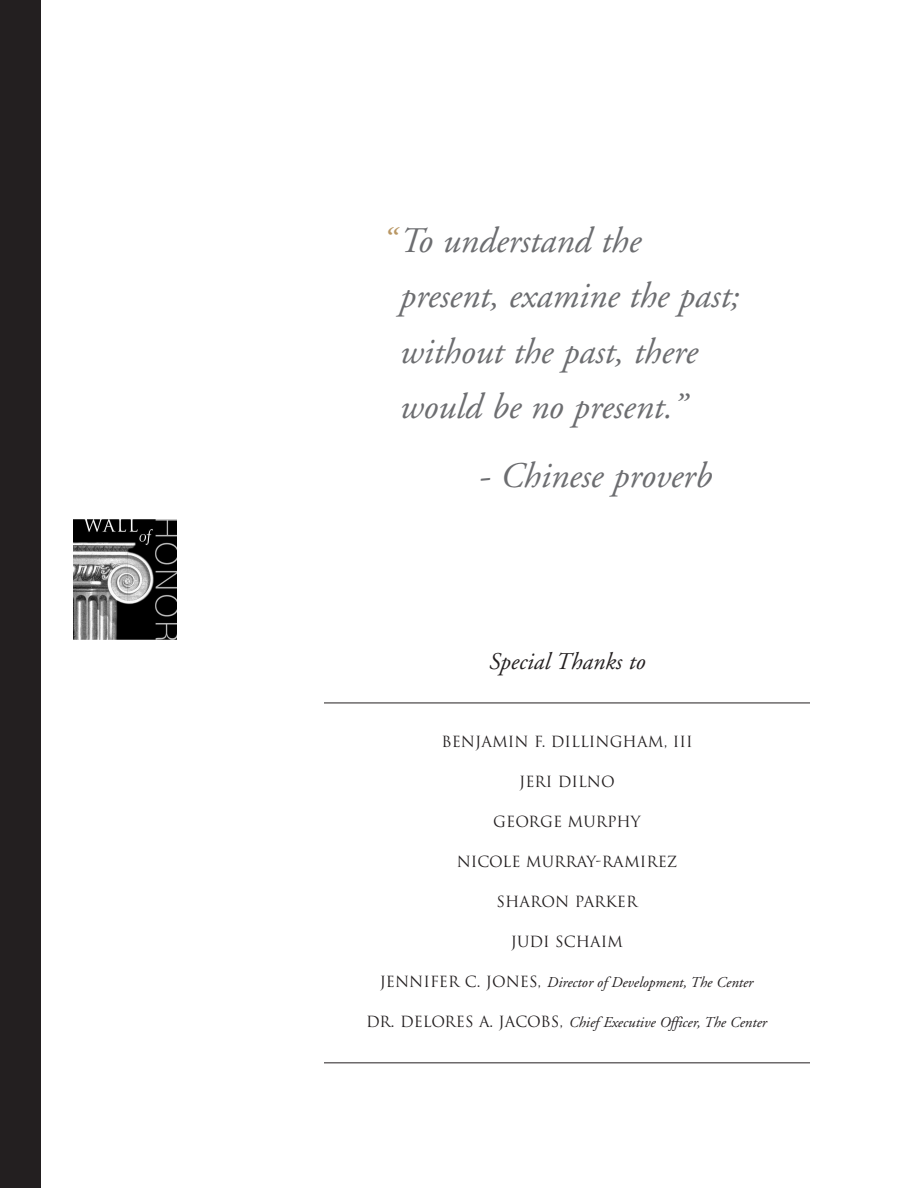
<style>
.page{position:relative;width:918px;height:1188px;background:#fff}
.page>*{position:absolute;margin:0;border:0;box-sizing:border-box;transform-origin:0 0}
.t1{font:italic 36px/55.5px "Adobe Garamond";color:#6c6d70}
.t2{font:italic 24px "Adobe Garamond";color:#231f20}
.t3{font:italic 15px "Adobe Garamond";color:#231f20}
.t4{font:15px "Trajan";color:#231f20}
.s1{color:#b99764}
.s2{font-family:"Trajan";font-style:normal}
</style>
<div class="page">
<img style="left:74px;top:520px;width:103px;height:119px">
<hr style="left:324px;top:703px;width:486px;height:1px;background:#231f20">
<hr style="left:324px;top:1062px;width:486px;height:1px;background:#231f20">
<div style="left:0;top:0;width:41px;height:1188px;background:#231f20"></div>
<h1 class="t1" style="left:398px;top:216px;width:341px;text-indent:-18px"><span class="s1">“</span>To understand the present, examine the past; without the past, there would be no present.”</h1>
<h1 class="t1" style="left:478px;top:451px;width:235px">- Chinese proverb</h1>
<h2 class="t2" style="left:488px;top:652px;width:158px">Special Thanks to</h2>
<p class="t4" style="left:441px;top:733px;width:253px">BENJAMIN F. DILLINGHAM, III</p>
<p class="t4" style="left:519px;top:773px;width:97px">JERI DILNO</p>
<p class="t4" style="left:493px;top:813px;width:149px">GEORGE MURPHY</p>
<p class="t4" style="left:457px;top:853px;width:222px">NICOLE MURRAY-RAMIREZ</p>
<p class="t4" style="left:497px;top:893px;width:142px">SHARON PARKER</p>
<p class="t4" style="left:511px;top:933px;width:114px">JUDI SCHAIM</p>
<p class="t3" style="left:380px;top:976px;width:375px"><span class="s2">JENNIFER C. JONES,</span> Director of Development, The Center</p>
<p class="t3" style="left:366px;top:1016px;width:402px"><span class="s2">DR. DELORES A. JACOBS,</span> Chief Executive Officer, The Center</p>
</div>
